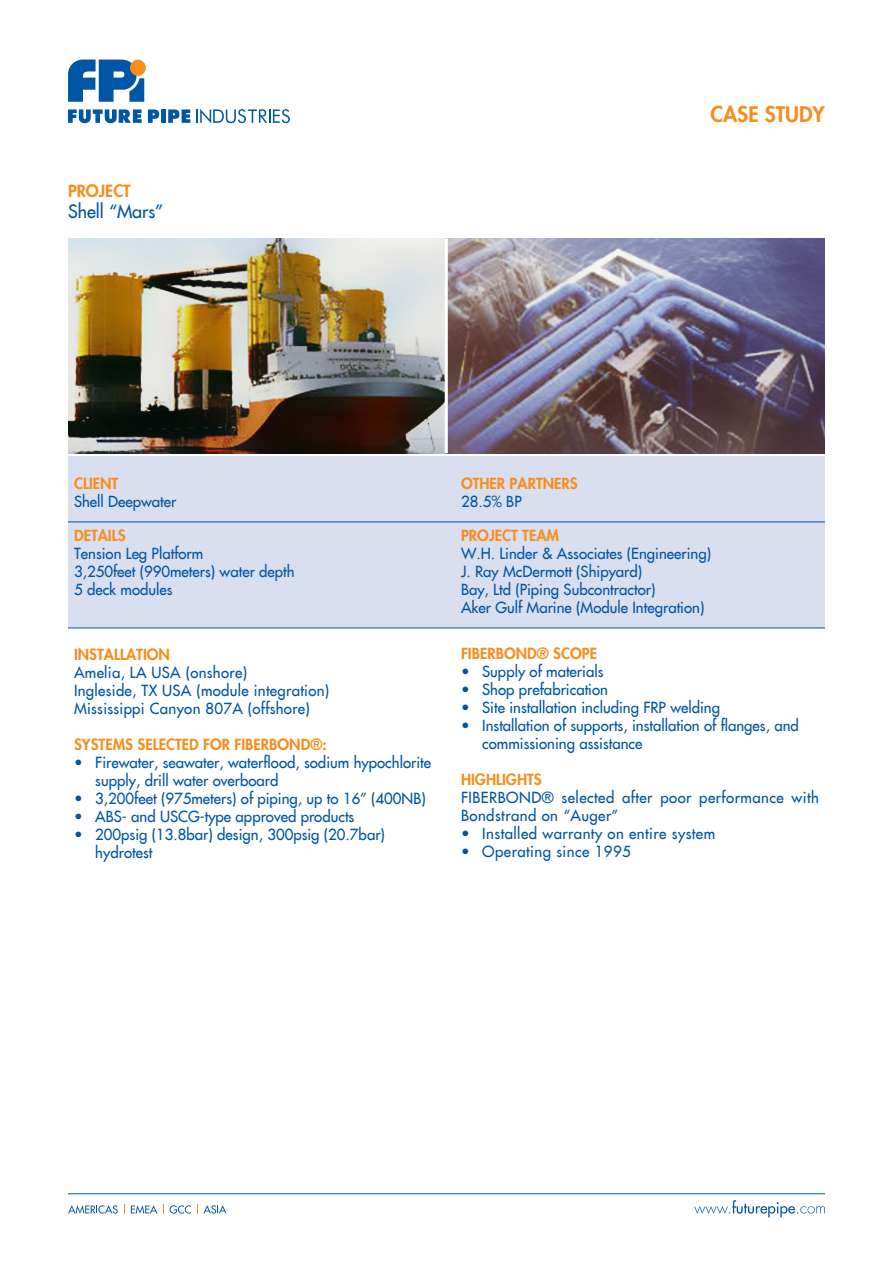
<style>
.page{position:relative;width:893px;height:1263px;background:#fff}
.page>*{position:absolute;margin:0;border:0;box-sizing:border-box;transform-origin:0 0}
.t1{font:800 21px "Futura LT";color:#f68e1e}
.t2{font:18px "Futura LT";color:#0155a5}
.t3{font:800 16.5px "Futura LT";color:#f68e1e}
.t4{font:15px/18px "Futura LT";color:#0155a5}
.t5{font:15px/18px "Futura LT";letter-spacing:.03em;color:#0155a5}
.t6{font:800 15px "Futura LT";color:#f68e1e}
.t7{font:15px "Futura LT";letter-spacing:.02em;color:#0155a5}
</style>
<div class="page">
<svg style="left:197px;top:109px;width:93px;height:14px"></svg>
<svg style="left:68px;top:109px;width:74px;height:14px"></svg>
<svg style="left:148px;top:109px;width:11px;height:14px"></svg>
<div style="left:161px;top:109px;width:5px;height:14px;background:#0155a5"></div>
<svg style="left:168px;top:109px;width:22px;height:14px"></svg>
<svg style="left:68px;top:60px;width:76px;height:42px"></svg>
<div style="left:130px;top:60px;width:16px;height:16px;background:#f68e1e;border-radius:50%"></div>
<svg style="left:694px;top:1200px;width:131px;height:17px"></svg>
<hr style="left:68px;top:1193px;width:757px;height:1px;background:#0155a5">
<svg style="left:68px;top:1205px;width:50px;height:8px"></svg>
<svg style="left:131px;top:1205px;width:26px;height:8px"></svg>
<svg style="left:170px;top:1205px;width:21px;height:8px"></svg>
<svg style="left:197px;top:1204px;width:29px;height:9px"></svg>
<div style="left:68px;top:456px;width:757px;height:119px;background:#dadff0"></div>
<img style="left:68px;top:238px;width:377px;height:215px">
<img style="left:448px;top:238px;width:377px;height:215px">
<svg style="left:68px;top:521px;width:757px;height:107px"></svg>
<hr style="left:68px;top:522px;width:370px;height:1px;background:#0155a5">
<svg style="left:438px;top:522px;width:17px;height:1px"></svg>
<hr style="left:455px;top:522px;width:370px;height:1px;background:#0155a5">
<hr style="left:68px;top:628px;width:370px;height:1px;background:#0155a5">
<svg style="left:438px;top:628px;width:17px;height:1px"></svg>
<hr style="left:455px;top:628px;width:370px;height:1px;background:#0155a5">
<p class="t3" style="left:68px;top:180px;width:64px">PROJECT</p>
<p class="t2" style="left:68px;top:200px;width:97px">Shell “Mars”</p>
<p class="t1" style="left:710px;top:100px;width:116px">CASE STUDY</p>
<p class="t6" style="left:74px;top:473px;width:46px">CLIENT</p>
<p class="t4" style="left:74px;top:492px;width:104px">Shell Deepwater</p>
<p class="t6" style="left:74px;top:525px;width:53px">DETAILS</p>
<p class="t4" style="left:74px;top:544px;width:131px">Tension Leg Platform</p>
<p class="t4" style="left:74px;top:562px;width:222px">3,250feet (990meters) water depth</p>
<p class="t4" style="left:74px;top:580px;width:100px">5 deck modules</p>
<p class="t6" style="left:74px;top:644px;width:97px">INSTALLATION</p>
<p class="t7" style="left:74px;top:662px;width:175px">Amelia, LA USA (onshore)</p>
<p class="t7" style="left:74px;top:680px;width:257px">Ingleside, TX USA (module integration)</p>
<p class="t7" style="left:74px;top:698px;width:237px">Mississippi Canyon 807A (offshore)</p>
<p class="t6" style="left:74px;top:734px;width:254px">SYSTEMS SELECTED FOR FIBERBOND®:</p>
<p class="t4" style="left:95px;top:753px;width:337px;text-indent:-21px">• Firewater, seawater, waterflood, sodium hypochlorite supply, drill water overboard</p>
<p class="t4" style="left:74px;top:789px;width:353px">• 3,200feet (975meters) of piping, up to 16” (400NB)</p>
<p class="t4" style="left:74px;top:807px;width:282px">• ABS- and USCG-type approved products</p>
<p class="t4" style="left:95px;top:825px;width:291px;text-indent:-21px">• 200psig (13.8bar) design, 300psig (20.7bar) hydrotest</p>
<p class="t6" style="left:461px;top:473px;width:118px">OTHER PARTNERS</p>
<p class="t4" style="left:461px;top:492px;width:62px">28.5% BP</p>
<p class="t6" style="left:461px;top:525px;width:100px">PROJECT TEAM</p>
<p class="t4" style="left:461px;top:544px;width:252px">W.H. Linder &amp; Associates (Engineering)</p>
<p class="t4" style="left:461px;top:562px;width:183px">J. Ray McDermott (Shipyard)</p>
<p class="t4" style="left:461px;top:580px;width:196px">Bay, Ltd (Piping Subcontractor)</p>
<p class="t4" style="left:461px;top:598px;width:245px">Aker Gulf Marine (Module Integration)</p>
<p class="t6" style="left:461px;top:644px;width:138px">FIBERBOND® SCOPE</p>
<p class="t4" style="left:461px;top:663px;width:144px">• Supply of materials</p>
<p class="t4" style="left:461px;top:681px;width:149px">• Shop prefabrication</p>
<p class="t4" style="left:461px;top:699px;width:261px">• Site installation including FRP welding</p>
<p class="t4" style="left:482px;top:717px;width:318px;text-indent:-21px">• Installation of supports, installation of flanges, and commissioning assistance</p>
<p class="t6" style="left:461px;top:770px;width:82px">HIGHLIGHTS</p>
<p class="t5" style="left:461px;top:789px;width:359px">FIBERBOND® selected after poor performance with<br>Bondstrand on “Auger”</p>
<p class="t5" style="left:461px;top:825px;width:256px">• Installed warranty on entire system</p>
<p class="t5" style="left:461px;top:843px;width:171px">• Operating since 1995</p>
</div>
